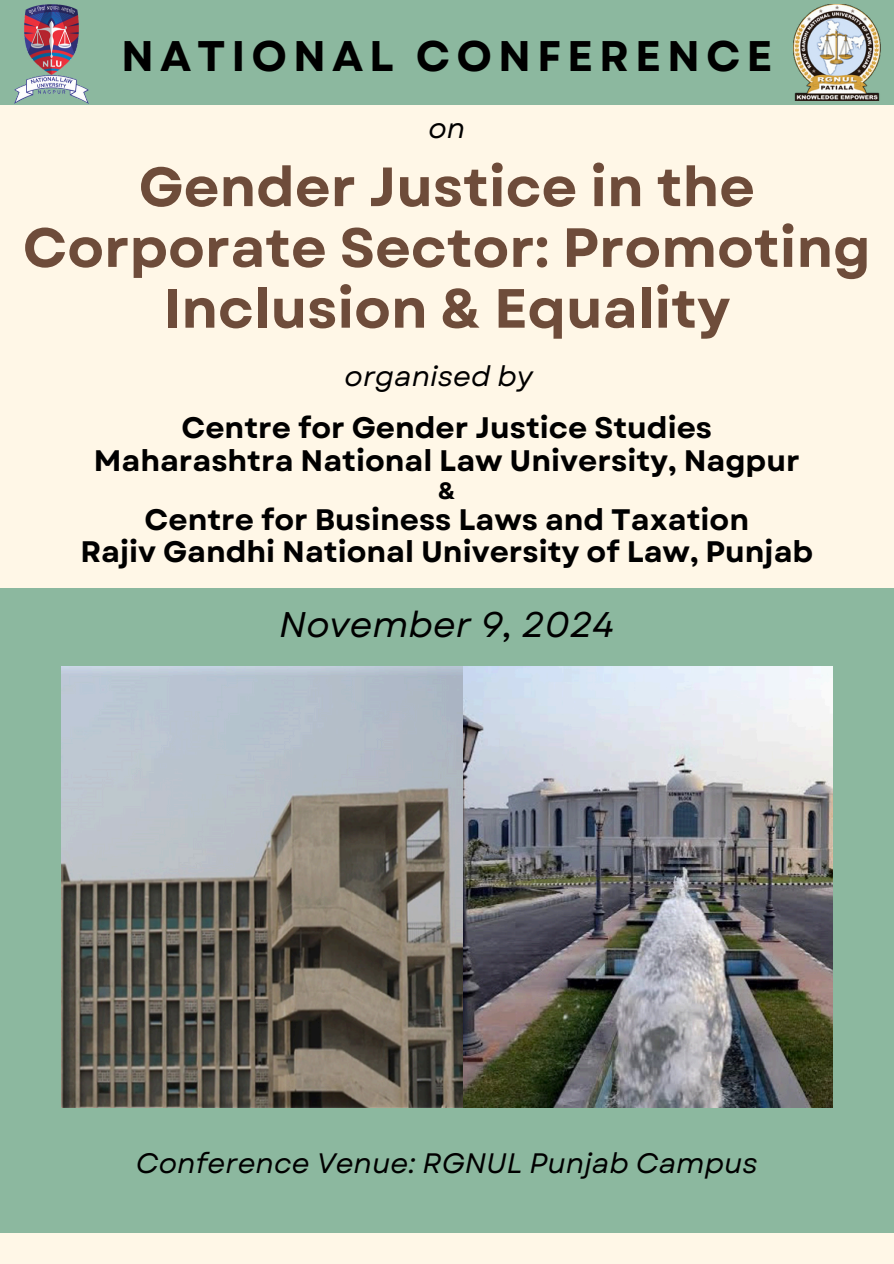
<style>
.page{position:relative;width:894px;height:1264px;background:#fff}
.page>*{position:absolute;margin:0;border:0;box-sizing:border-box;transform-origin:0 0}
.t1{font:700 55.05px/60.8px "Garet";color:#6e4c3a;text-align:center}
.t2{font:700 42.75px "Garet";letter-spacing:.14em;color:#000}
.t3{font:italic 35.55px "Garet";color:#000}
.t4{font:700 29.55px/32.7px "Garet";color:#000;text-align:center}
.t5{font:italic 28.05px "Garet";color:#000}
.t6{font:700 23.55px "Garet";color:#000}
</style>
<div class="page">
<div style="left:0;top:0;width:893px;height:1263px;background:#fff7e7"></div>
<div style="left:0;top:0;width:893px;height:105px;background:#8cb89f"></div>
<div style="left:0;top:588px;width:893px;height:644px;background:#8cb89f"></div>
<img style="left:15px;top:5px;width:74px;height:99px">
<img style="left:793px;top:5px;width:87px;height:95px">
<img style="left:462px;top:666px;width:370px;height:441px">
<img style="left:61px;top:666px;width:401px;height:441px">
<p class="t2" style="left:121px;top:25px;width:652px">NATIONAL CONFERENCE</p>
<p class="t5" style="left:428px;top:108px;width:38px">on</p>
<h3 class="t1" style="left:23px;top:157px;width:849px">Gender Justice in the<br>Corporate Sector: Promoting<br>Inclusion &amp; Equality</h3>
<p class="t5" style="left:344px;top:356px;width:190px">organised by</p>
<p class="t4" style="left:94px;top:412px;width:707px">Centre for Gender Justice Studies<br>Maharashtra National Law University, Nagpur</p>
<p class="t6" style="left:438px;top:474px;width:19px">&amp;</p>
<p class="t4" style="left:80px;top:503px;width:734px">Centre for Business Laws and Taxation<br>Rajiv Gandhi National University of Law, Punjab</p>
<h4 class="t3" style="left:279px;top:598px;width:336px">November 9, 2024</h4>
<p class="t5" style="left:136px;top:1143px;width:623px">Conference Venue: RGNUL Punjab Campus</p>
</div>
